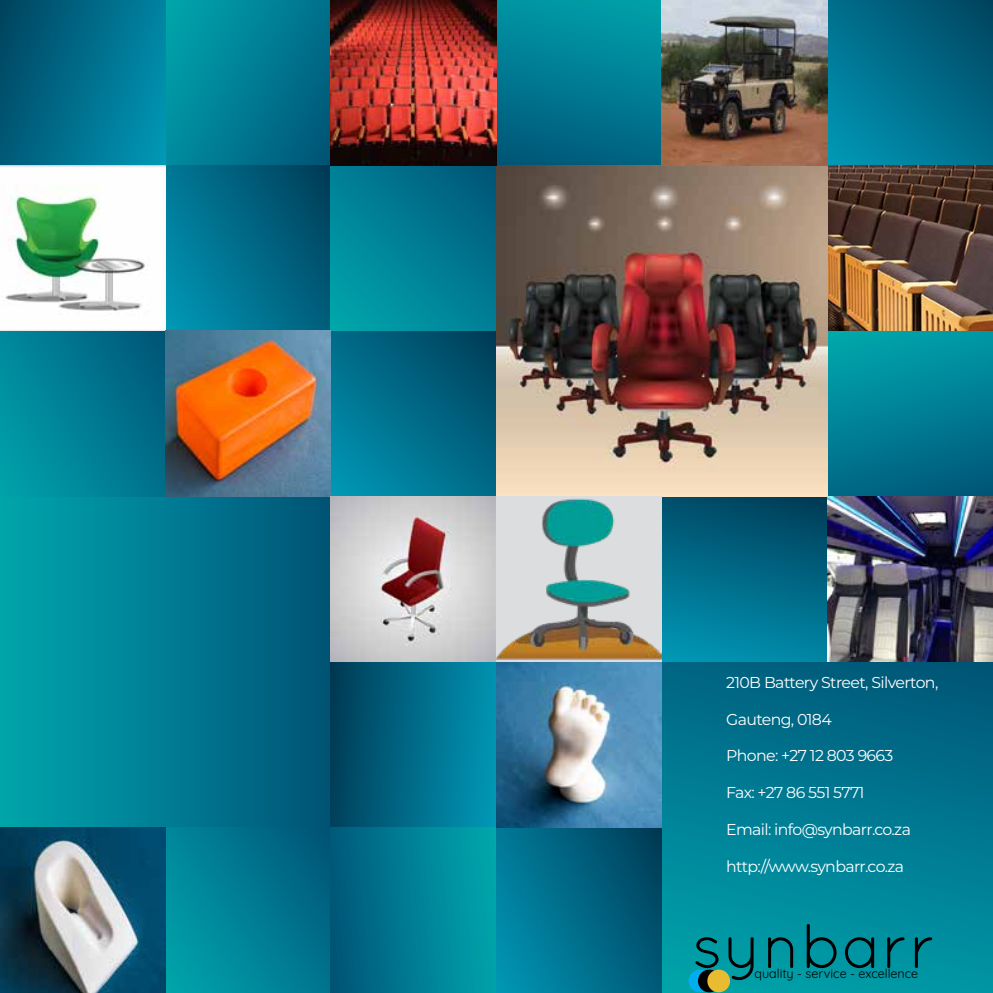
<style>
.page{position:relative;width:993px;height:993px;background:#fff}
.page>*{position:absolute;margin:0;border:0;box-sizing:border-box;transform-origin:0 0}
.t1{font:62.82px "Quicksand";color:#000}
.t2{font:15.75px "Montserrat";letter-spacing:-.04em;color:#fff}
.t3{font:12.6px "Quicksand";color:#000}
</style>
<div class="page">
<div style="left:0;top:496px;width:331px;height:331px;background:linear-gradient(to right,#00a6ae,#005376)"></div>
<div style="left:331px;top:661px;width:165px;height:166px;background:linear-gradient(to right,#003e59,#0096b5)"></div>
<svg style="left:165px;top:827px;width:166px;height:165px;background:#007c92"></svg>
<div style="left:331px;top:827px;width:165px;height:165px;background:linear-gradient(to right,#00577a,#00a6ae)"></div>
<div style="left:661px;top:661px;width:331px;height:331px;background:linear-gradient(to bottom,#005c7d,#009ea9)"></div>
<svg style="left:496px;top:827px;width:165px;height:165px;background:#006987"></svg>
<div style="left:496px;top:0;width:166px;height:165px;background:linear-gradient(to bottom,#009ca8,#005c7d)"></div>
<svg style="left:165px;top:0;width:166px;height:165px;background:#007d93"></svg>
<div style="left:0;top:0;width:165px;height:165px;background:linear-gradient(to right,#004e6b,#008ead)"></div>
<svg style="left:331px;top:331px;width:165px;height:165px;background:#006a88"></svg>
<svg style="left:827px;top:0;width:165px;height:165px;background:#026e8b"></svg>
<div style="left:661px;top:496px;width:166px;height:165px;background:linear-gradient(to bottom,#004460,#0090af)"></div>
<svg style="left:165px;top:165px;width:166px;height:166px;background:#036c89"></svg>
<div style="left:827px;top:331px;width:165px;height:165px;background:linear-gradient(to bottom,#00a1ab,#005e7f)"></div>
<svg style="left:331px;top:165px;width:165px;height:166px;background:#007e93"></svg>
<div style="left:0;top:331px;width:165px;height:165px;background:linear-gradient(to right,#0097a5,#006281)"></div>
<img style="left:496px;top:661px;width:165px;height:166px">
<img style="left:0;top:827px;width:165px;height:165px">
<img style="left:0;top:165px;width:165px;height:166px">
<img style="left:827px;top:165px;width:165px;height:166px">
<img style="left:165px;top:331px;width:166px;height:165px">
<img style="left:331px;top:496px;width:165px;height:165px">
<img style="left:496px;top:165px;width:331px;height:331px">
<svg style="left:496px;top:496px;width:165px;height:165px;background:#abbab0"></svg>
<img style="left:661px;top:0;width:166px;height:165px">
<img style="left:331px;top:0;width:165px;height:165px">
<img style="left:827px;top:496px;width:165px;height:165px">
<div style="left:688px;top:969px;width:23px;height:22px;background:#00aeef;border-radius:50%"></div>
<svg style="left:697px;top:969px;width:23px;height:22px"></svg>
<div style="left:707px;top:969px;width:22px;height:22px;background:#e8bb30;border-radius:50%"></div>
<p class="t2" style="left:725px;top:671px;width:214px">210B Battery Street, Silverton,</p>
<p class="t2" style="left:725px;top:708px;width:107px">Gauteng, 0184</p>
<p class="t2" style="left:725px;top:744px;width:169px">Phone: +27 12 803 9663</p>
<p class="t2" style="left:725px;top:781px;width:140px">Fax: +27 86 551 5771</p>
<p class="t2" style="left:725px;top:818px;width:186px">Email: info@synbarr.co.za</p>
<p class="t2" style="left:725px;top:855px;width:179px">http://www.synbarr.co.za</p>
<h1 class="t1" style="left:691px;top:909px;width:246px">synbarr</h1>
<p class="t3" style="left:754px;top:963px;width:165px">quality - service - excellence</p>
</div>
